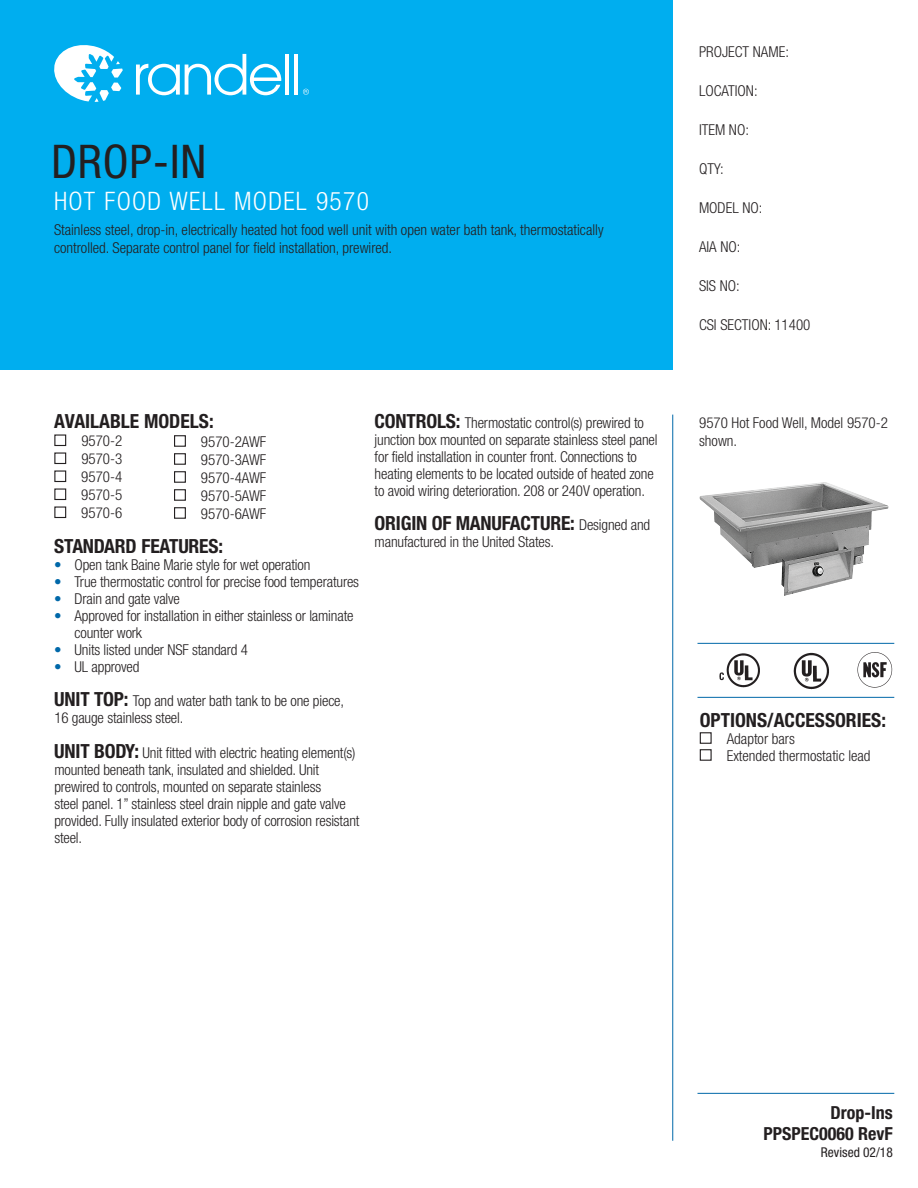
<style>
.page{position:relative;width:918px;height:1188px;background:#fff}
.page>*{position:absolute;margin:0;border:0;box-sizing:border-box;transform-origin:0 0}
.t1{font:condensed 46.5px "Helvetica Neue";letter-spacing:.02em;color:#231f20}
.t2{font:300 condensed 25.5px "Helvetica Neue";letter-spacing:.05em;color:#fff}
.t3{font:700 condensed 19.5px "Helvetica Neue";letter-spacing:-.01em;color:#231f20}
.t4{font:700 condensed 18px/21.6px "Helvetica Neue";color:#231f20;text-align:right}
.t5{font:300 condensed 15px/17px "Helvetica Neue";letter-spacing:-.01em;color:#231f20}
.t6{font:condensed 13.5px "Helvetica Neue";color:#231f20}
.s1{color:#0068a9}
.s2{font-weight:700;font-size:19.5px}
.s3{font-weight:300;font-size:15px}
</style>
<div class="page">
<div style="left:0;top:0;width:673px;height:370px;background:#00aeef"></div>
<hr style="left:672px;top:415px;width:1px;height:726px;background:#0068a9">
<hr style="left:698px;top:1093px;width:196px;height:1px;background:#0068a9">
<svg style="left:54px;top:45px;width:69px;height:57px"></svg>
<svg style="left:136px;top:54px;width:145px;height:41px"></svg>
<hr style="left:285px;top:54px;width:4px;height:41px;background:#fff">
<hr style="left:294px;top:54px;width:4px;height:41px;background:#fff">
<svg style="left:303px;top:89px;width:6px;height:6px"></svg>
<div style="left:54px;top:434px;width:12px;height:12px;border:1px solid #231f20"></div>
<div style="left:54px;top:452px;width:12px;height:12px;border:1px solid #231f20"></div>
<div style="left:54px;top:470px;width:12px;height:12px;border:1px solid #231f20"></div>
<div style="left:54px;top:488px;width:12px;height:12px;border:1px solid #231f20"></div>
<div style="left:54px;top:506px;width:12px;height:12px;border:1px solid #231f20"></div>
<hr style="left:698px;top:697px;width:196px;height:1px;background:#0068a9">
<img style="left:857px;top:652px;width:35px;height:35px">
<img style="left:793px;top:653px;width:36px;height:36px">
<img style="left:719px;top:653px;width:41px;height:35px">
<hr style="left:698px;top:643px;width:196px;height:1px;background:#0068a9">
<img style="left:699px;top:482px;width:190px;height:114px">
<div style="left:700px;top:732px;width:12px;height:12px;border:1px solid #231f20"></div>
<div style="left:700px;top:749px;width:12px;height:12px;border:1px solid #231f20"></div>
<div style="left:174px;top:435px;width:12px;height:12px;border:1px solid #231f20"></div>
<div style="left:174px;top:453px;width:12px;height:12px;border:1px solid #231f20"></div>
<div style="left:174px;top:471px;width:12px;height:12px;border:1px solid #231f20"></div>
<div style="left:174px;top:489px;width:12px;height:12px;border:1px solid #231f20"></div>
<div style="left:174px;top:507px;width:12px;height:12px;border:1px solid #231f20"></div>
<h1 class="t1" style="left:51px;top:134px;width:157px">DROP-IN</h1>
<h2 class="t2" style="left:54px;top:187px;width:316px">HOT FOOD WELL MODEL 9570</h2>
<p class="t5" style="left:54px;top:220px;width:551px;line-height:18px">Stainless steel, drop-in, electrically heated hot food well unit with open water bath tank, thermostatically controlled. Separate control panel for field installation, prewired.</p>
<h3 class="t3" style="left:54px;top:409px;width:161px">AVAILABLE MODELS:</h3>
<p class="t5" style="left:81px;top:432px;width:43px;line-height:18px;text-align:justify">9570-2<br>9570-3<br>9570-4<br>9570-5<br>9570-6</p>
<h3 class="t3" style="left:54px;top:534px;width:170px">STANDARD FEATURES:</h3>
<p class="t5" style="left:54px;top:556px;width:258px"><span class="s1">•</span> Open tank Baine Marie style for wet operation</p>
<p class="t5" style="left:54px;top:573px;width:306px"><span class="s1">•</span> True thermostatic control for precise food temperatures</p>
<p class="t5" style="left:54px;top:590px;width:127px"><span class="s1">•</span> Drain and gate valve</p>
<p class="t5" style="left:75px;top:607px;width:281px;text-indent:-20px"><span class="s1">•</span> Approved for installation in either stainless or laminate counter work</p>
<p class="t5" style="left:54px;top:641px;width:195px"><span class="s1">•</span> Units listed under NSF standard 4</p>
<p class="t5" style="left:54px;top:658px;width:87px"><span class="s1">•</span> UL approved</p>
<p class="t5" style="left:54px;top:693px;width:291px"><span class="s2">UNIT TOP:</span> Top and water bath tank to be one piece,<br>16 gauge stainless steel.</p>
<p class="t5" style="left:54px;top:744px;width:307px"><span class="s2">UNIT BODY:</span> Unit fitted with electric heating element(s) mounted beneath tank, insulated and shielded. Unit prewired to controls, mounted on separate stainless<br>steel panel. 1” stainless steel drain nipple and gate valve provided. Fully insulated exterior body of corrosion resistant steel.</p>
<p class="t5" style="left:201px;top:433px;width:67px;line-height:18px;text-align:justify">9570-2AWF 9570-3AWF 9570-4AWF 9570-5AWF 9570-6AWF</p>
<p class="t5" style="left:375px;top:414px;width:285px"><span class="s2">CONTROLS:</span> Thermostatic control(s) prewired to junction box mounted on separate stainless steel panel for field installation in counter front. Connections to heating elements to be located outside of heated zone to avoid wiring deterioration. 208 or 240V operation.</p>
<h3 class="t3" style="left:375px;top:511px;width:277px">ORIGIN OF MANUFACTURE: <span class="s3">Designed and</span></h3>
<p class="t5" style="left:375px;top:533px;width:181px">manufactured in the United States.</p>
<p class="t5" style="left:699px;top:43px;width:91px">PROJECT NAME:</p>
<p class="t5" style="left:699px;top:82px;width:60px">LOCATION:</p>
<p class="t5" style="left:699px;top:121px;width:51px">ITEM NO:</p>
<p class="t5" style="left:699px;top:160px;width:26px">QTY:</p>
<p class="t5" style="left:699px;top:199px;width:65px">MODEL NO:</p>
<p class="t5" style="left:699px;top:238px;width:43px">AIA NO:</p>
<p class="t5" style="left:699px;top:277px;width:42px">SIS NO:</p>
<p class="t5" style="left:699px;top:316px;width:113px">CSI SECTION: 11400</p>
<p class="t5" style="left:699px;top:414px;width:190px;line-height:18px">9570 Hot Food Well, Model 9570-2 shown.</p>
<h3 class="t3" style="left:700px;top:708px;width:188px">OPTIONS/ACCESSORIES:</h3>
<p class="t5" style="left:727px;top:730px;width:145px">Adaptor bars<br>Extended thermostatic lead</p>
<p class="t4" style="left:764px;top:1101px;width:131px">Drop-Ins<br>PPSPEC0060 RevF</p>
<p class="t6" style="left:821px;top:1144px;width:73px">Revised 02/18</p>
</div>
